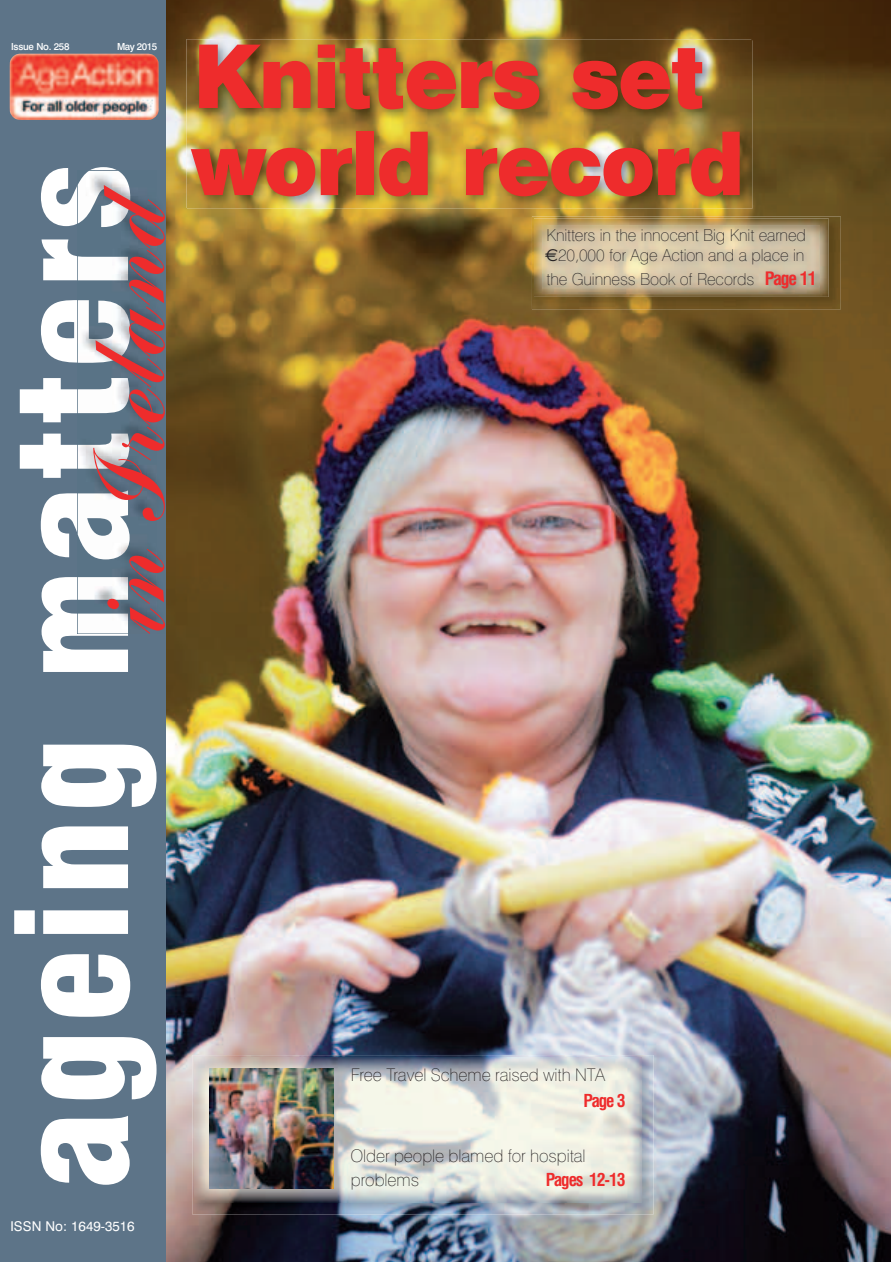
<style>
.page{position:relative;width:891px;height:1262px;background:#fff}
.page>*{position:absolute;margin:0;border:0;box-sizing:border-box;transform-origin:0 0}
.t1{font:900 condensed 150px "Swiss 721 BT";letter-spacing:.04em;color:#fff}
.t2{font:100.5px "Commercial Script";letter-spacing:.045em;color:#ee2c2c}
.t3{font:81px/87px "Swiss 721 BT Black No 2";letter-spacing:-.02em;color:#ee2c2c}
.t4{font:100 17.4px/24.3px "Swiss 721 BT";letter-spacing:-.005em;color:#231f20}
.t5{font:700 condensed 17.4px "Swiss 721 BT";letter-spacing:-.06em;color:#ee2c2c}
.t6{font:100 16.5px/19.5px "Swiss 721 BT";letter-spacing:-.01em;color:#231f20}
.t7{font:13.5px "Swiss 721 BT";color:#fff}
.t8{font:500 9.75px "Swiss 721 BT";letter-spacing:-.03em;color:#fff}
.s1{font-family:"Euro Sans";font-weight:400;font-size:17.4px}
.s2{font-weight:700;font-stretch:condensed;font-size:18px;color:#ee2c2c}
</style>
<div class="page">
<img style="left:165px;top:0;width:725px;height:1261px">
<img style="left:187px;top:40px;width:563px;height:167px">
<div style="left:0;top:0;width:165px;height:1261px;background:#5d7488"></div>
<img style="left:10px;top:54px;width:149px;height:66px">
<img style="left:130px;top:194px;width:28px;height:433px">
<img style="left:78px;top:171px;width:52px;height:462px">
<img style="left:531px;top:216px;width:309px;height:93px">
<img style="left:533px;top:218px;width:295px;height:79px">
<img style="left:542px;top:226px;width:277px;height:68px">
<img style="left:192px;top:1054px;width:461px;height:159px">
<img style="left:194px;top:1056px;width:447px;height:145px">
<img style="left:209px;top:1068px;width:124px;height:120px">
<p class="t8" style="left:11px;top:40px;width:60px">Issue No. 258</p>
<p class="t8" style="left:117px;top:40px;width:42px">May 2015</p>
<h1 class="t1" style="left:1px;top:1188px;width:1026px;rotate:-90deg">ageing matters</h1>
<p class="t7" style="left:10px;top:1219px;width:126px">ISSN No: 1649-3516</p>
<h2 class="t2" style="left:70px;top:632px;width:433px;rotate:-90deg">in Ireland</h2>
<h3 class="t3" style="left:192px;top:36px;width:553px">Knitters set world record</h3>
<p class="t6" style="left:545px;top:227px;width:262px">Knitters in the innocent Big Knit earned <span class="s1">€</span>20,000 for Age Action and a place in</p>
<p class="t6" style="left:546px;top:271px;width:271px">the Guinness Book of Records <span class="s2">Page 11</span></p>
<p class="t4" style="left:350px;top:1064px;width:256px">Free Travel Scheme raised with NTA</p>
<p class="t5" style="left:583px;top:1091px;width:44px">Page 3</p>
<p class="t4" style="left:350px;top:1144px;width:236px">Older people blamed for hospital problems</p>
<p class="t5" style="left:545px;top:1170px;width:81px">Pages 12-13</p>
</div>
